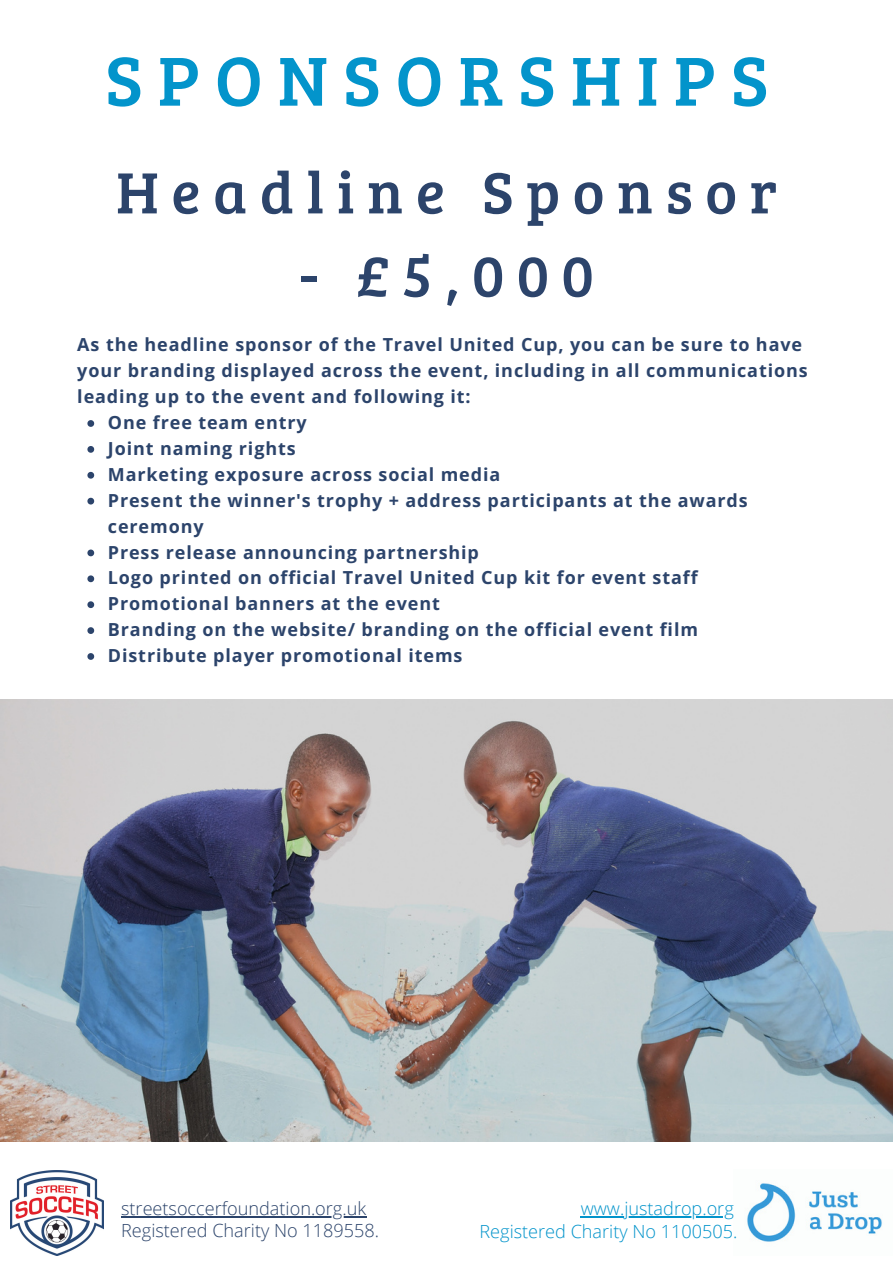
<style>
.page{position:relative;width:893px;height:1264px;background:#fff}
.page>*{position:absolute;margin:0;border:0;box-sizing:border-box;transform-origin:0 0}
.t1{font:71.55px "Bree Serif";letter-spacing:.21em;color:#0394cb}
.t2{font:60px "Bree Serif";letter-spacing:.21em;color:#2c446b}
.t3{font:300 18.15px "Open Sans";color:#2c446b}
.t4{font:300 18.15px "Open Sans";color:#0394cb}
.t5{font:700 18px/25.8px "Open Sans";letter-spacing:.05em;color:#2c446b}
</style>
<div class="page">
<img style="left:747px;top:1183px;width:135px;height:59px">
<img style="left:10px;top:1170px;width:94px;height:85px">
<img style="left:0;top:699px;width:892px;height:442px">
<hr style="left:580px;top:1216px;width:153px;height:1px;background:#0394cb">
<hr style="left:121px;top:1216px;width:245px;height:1px;background:#2c446b">
<svg style="left:87px;top:420px;width:7px;height:7px"></svg>
<svg style="left:87px;top:446px;width:7px;height:7px"></svg>
<svg style="left:87px;top:472px;width:7px;height:6px"></svg>
<svg style="left:87px;top:498px;width:7px;height:6px"></svg>
<svg style="left:87px;top:549px;width:7px;height:7px"></svg>
<svg style="left:87px;top:575px;width:7px;height:7px"></svg>
<svg style="left:87px;top:601px;width:7px;height:7px"></svg>
<svg style="left:87px;top:627px;width:7px;height:7px"></svg>
<svg style="left:87px;top:653px;width:7px;height:7px"></svg>
<p class="t1" style="left:105px;top:29px;width:664px">SPONSORSHIPS</p>
<p class="t2" style="left:116px;top:149px;width:663px">Headline Sponsor</p>
<p class="t2" style="left:300px;top:232px;width:295px">- £5,000</p>
<p class="t5" style="left:77px;top:331px;width:732px">As the headline sponsor of the Travel United Cup, you can be sure to have your branding displayed across the event, including in all communications leading up to the event and following it:</p>
<p class="t5" style="left:108px;top:409px;width:200px">One free team entry</p>
<p class="t5" style="left:108px;top:435px;width:189px">Joint naming rights</p>
<p class="t5" style="left:108px;top:461px;width:394px">Marketing exposure across social media</p>
<p class="t5" style="left:108px;top:487px;width:641px">Present the winner's trophy + address participants at the awards ceremony</p>
<p class="t5" style="left:108px;top:538px;width:372px">Press release announcing partnership</p>
<p class="t5" style="left:108px;top:564px;width:591px">Logo printed on official Travel United Cup kit for event staff</p>
<p class="t5" style="left:108px;top:590px;width:333px">Promotional banners at the event</p>
<p class="t5" style="left:108px;top:616px;width:591px">Branding on the website/ branding on the official event film</p>
<p class="t5" style="left:108px;top:642px;width:356px">Distribute player promotional items</p>
<p class="t3" style="left:121px;top:1195px;width:246px">streetsoccerfoundation.org.uk</p>
<p class="t4" style="left:580px;top:1195px;width:154px">www.justadrop.org</p>
<p class="t3" style="left:121px;top:1217px;width:259px">Registered Charity No 1189558.</p>
<p class="t4" style="left:479px;top:1218px;width:259px">Registered Charity No 1100505.</p>
</div>
